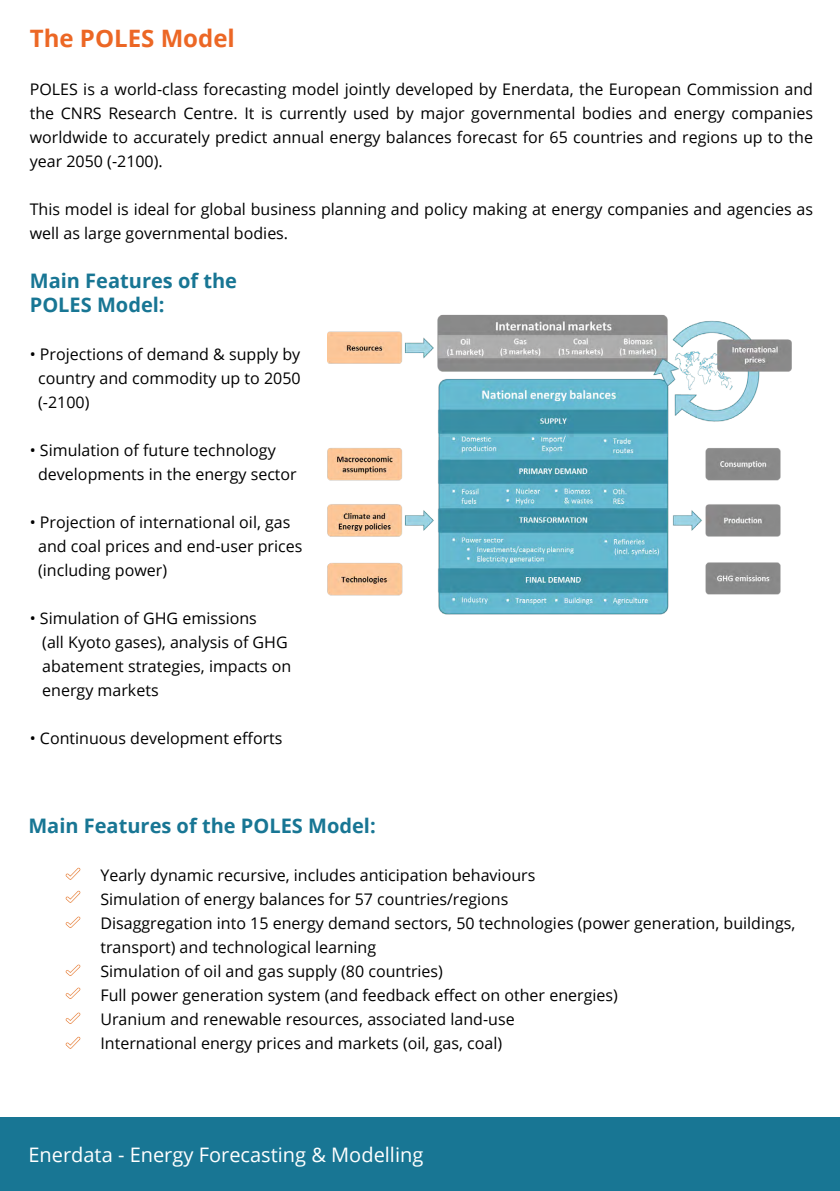
<style>
.page{position:relative;width:840px;height:1191px;background:#fff}
.page>*{position:absolute;margin:0;border:0;box-sizing:border-box;transform-origin:0 0}
.t1{font:700 24px "Open Sans";color:#ec6725}
.t2{font:700 20px/24px "Open Sans";color:#187694}
.t3{font:20px "Open Sans";color:#fff}
.t4{font:16px/24px "Open Sans";color:#000}
</style>
<div class="page">
<div style="left:0;top:1117px;width:839px;height:74px;background:#187694"></div>
<img style="left:327px;top:314px;width:465px;height:301px">
<img style="left:65px;top:867px;width:15px;height:13px">
<img style="left:65px;top:890px;width:15px;height:13px">
<img style="left:65px;top:916px;width:15px;height:12px">
<img style="left:65px;top:964px;width:15px;height:12px">
<img style="left:65px;top:987px;width:15px;height:12px">
<img style="left:65px;top:1012px;width:15px;height:12px">
<img style="left:65px;top:1036px;width:15px;height:13px">
<h1 class="t1" style="left:30px;top:21px;width:206px">The POLES Model</h1>
<p class="t4" style="left:30px;top:76px;width:784px;text-align:justify">POLES is a world-class forecasting model jointly developed by Enerdata, the European Commission and the CNRS Research Centre. It is currently used by major governmental bodies and energy companies worldwide to accurately predict annual energy balances forecast for 65 countries and regions up to the year 2050 (-2100).</p>
<p class="t4" style="left:30px;top:196px;width:784px">This model is ideal for global business planning and policy making at energy companies and agencies as well as large governmental bodies.</p>
<p class="t2" style="left:30px;top:268px;width:209px">Main Features of the<br>POLES Model:</p>
<p class="t4" style="left:38px;top:341px;width:264px;text-align:justify;text-indent:-8px">• Projections of demand &amp; supply by country and commodity up to 2050 (-2100)</p>
<p class="t4" style="left:38px;top:437px;width:260px;text-indent:-8px">• Simulation of future technology developments in the energy sector</p>
<p class="t4" style="left:38px;top:509px;width:266px;text-indent:-8px">• Projection of international oil, gas and coal prices and end-user prices (including power)</p>
<p class="t4" style="left:42px;top:605px;width:250px;text-indent:-12px">• Simulation of GHG emissions<br>(all Kyoto gases), analysis of GHG abatement strategies, impacts on energy markets</p>
<p class="t4" style="left:30px;top:725px;width:254px">• Continuous development efforts</p>
<p class="t2" style="left:28px;top:812px;width:349px">Main Features of the POLES Model:</p>
<p class="t4" style="left:100px;top:862px;width:696px">Yearly dynamic recursive, includes anticipation behaviours<br>Simulation of energy balances for 57 countries/regions<br>Disaggregation into 15 energy demand sectors, 50 technologies (power generation, buildings, transport) and technological learning<br>Simulation of oil and gas supply (80 countries)<br>Full power generation system (and feedback effect on other energies)<br>Uranium and renewable resources, associated land-use<br>International energy prices and markets (oil, gas, coal)</p>
<p class="t3" style="left:28px;top:1140px;width:396px">Enerdata - Energy Forecasting &amp; Modelling</p>
</div>
